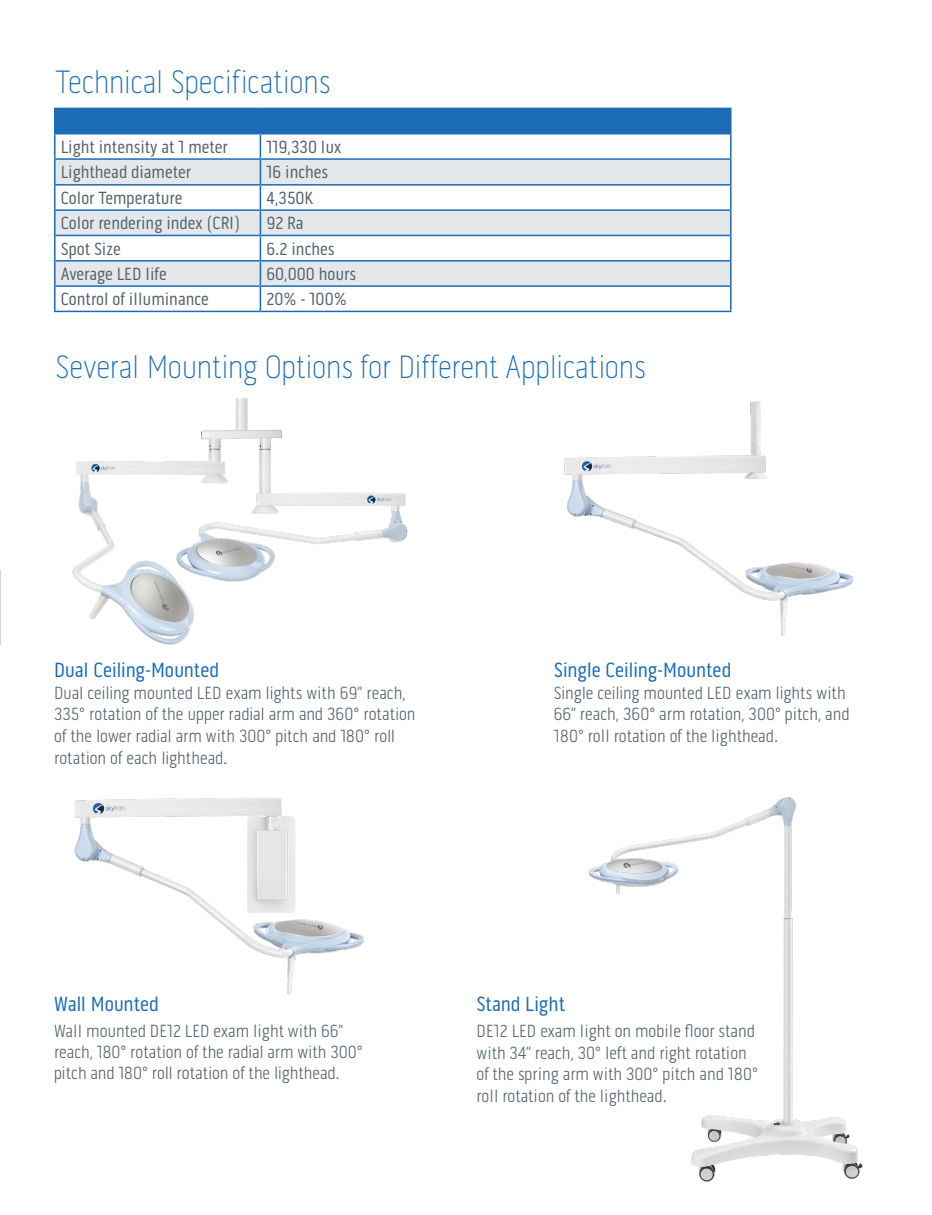
<style>
.page{position:relative;width:932px;height:1215px;background:#fff}
.page>*{position:absolute;margin:0;border:0;box-sizing:border-box;transform-origin:0 0}
.garamond_premier_pro{font:100 33px "Pill Gothic 300 mg";letter-spacing:-.01em;color:#1b6bb5}
.garamond_premier_pro-2{font:21px "Pill Gothic 300 mg";letter-spacing:-.01em;color:#1b6bb5}
.garamond_premier_pro-3{font:300 18px/21.6px "Pill Gothic 300 mg";color:#53616e}
.t1{font:18px "Pill Gothic 300 mg";color:#53616e}
</style>
<div class="page">
<hr style="left:54px;top:108px;width:206px;height:1px;background:#1b6bb5">
<hr style="left:54px;top:109px;width:2px;height:24px;background:#1b6bb5">
<hr style="left:54px;top:133px;width:206px;height:1px;background:#1b6bb5">
<hr style="left:54px;top:134px;width:2px;height:24px;background:#1b6bb5">
<hr style="left:54px;top:158px;width:206px;height:2px;background:#1b6bb5">
<hr style="left:54px;top:160px;width:2px;height:24px;background:#1b6bb5">
<hr style="left:54px;top:184px;width:206px;height:2px;background:#1b6bb5">
<hr style="left:54px;top:186px;width:2px;height:23px;background:#1b6bb5">
<hr style="left:54px;top:209px;width:206px;height:2px;background:#1b6bb5">
<hr style="left:54px;top:211px;width:2px;height:24px;background:#1b6bb5">
<hr style="left:54px;top:235px;width:206px;height:1px;background:#1b6bb5">
<hr style="left:54px;top:236px;width:2px;height:24px;background:#1b6bb5">
<hr style="left:54px;top:260px;width:206px;height:2px;background:#1b6bb5">
<hr style="left:54px;top:262px;width:2px;height:23px;background:#1b6bb5">
<hr style="left:54px;top:285px;width:206px;height:2px;background:#1b6bb5">
<hr style="left:54px;top:287px;width:2px;height:24px;background:#1b6bb5">
<svg style="left:55px;top:108px;width:676px;height:203px"></svg>
<hr style="left:54px;top:311px;width:206px;height:1px;background:#1b6bb5">
<hr style="left:260px;top:311px;width:471px;height:1px;background:#1b6bb5">
<img style="left:72px;top:398px;width:336px;height:247px">
<img style="left:564px;top:401px;width:290px;height:235px">
<img style="left:588px;top:797px;width:275px;height:385px">
<img style="left:74px;top:797px;width:290px;height:198px">
<p class="garamond_premier_pro" style="left:56px;top:63px;width:276px">Technical Specifications</p>
<p class="t1" style="left:61px;top:137px;width:168px">Light intensity at 1 meter</p>
<p class="t1" style="left:266px;top:137px;width:76px">119,330 lux</p>
<p class="t1" style="left:61px;top:162px;width:132px">Lighthead diameter</p>
<p class="t1" style="left:266px;top:162px;width:63px">16 inches</p>
<p class="t1" style="left:61px;top:188px;width:123px">Color Temperature</p>
<p class="t1" style="left:266px;top:188px;width:49px">4,350K</p>
<p class="t1" style="left:61px;top:213px;width:181px">Color rendering index (CRI)</p>
<p class="t1" style="left:266px;top:213px;width:39px">92 Ra</p>
<p class="t1" style="left:61px;top:238px;width:62px">Spot Size</p>
<p class="t1" style="left:266px;top:238px;width:70px">6.2 inches</p>
<p class="t1" style="left:61px;top:264px;width:107px">Average LED life</p>
<p class="t1" style="left:266px;top:264px;width:91px">60,000 hours</p>
<p class="t1" style="left:61px;top:289px;width:150px">Control of illuminance</p>
<p class="t1" style="left:266px;top:289px;width:82px">20% - 100%</p>
<p class="garamond_premier_pro" style="left:56px;top:348px;width:592px">Several Mounting Options for Different Applications</p>
<p class="garamond_premier_pro-2" style="left:54px;top:658px;width:167px">Dual Ceiling-Mounted</p>
<p class="garamond_premier_pro-3" style="left:54px;top:682px;width:363px">Dual ceiling mounted LED exam lights with 69” reach, 335° rotation of the upper radial arm and 360° rotation of the lower radial arm with 300° pitch and 180° roll rotation of each lighthead.</p>
<p class="garamond_premier_pro-2" style="left:553px;top:658px;width:179px">Single Ceiling-Mounted</p>
<p class="garamond_premier_pro-3" style="left:553px;top:682px;width:297px">Single ceiling mounted LED exam lights with<br>66” reach, 360° arm rotation, 300° pitch, and<br>180° roll rotation of the lighthead.</p>
<p class="garamond_premier_pro-2" style="left:54px;top:991px;width:106px">Wall Mounted</p>
<p class="garamond_premier_pro-3" style="left:54px;top:1020px;width:310px;line-height:21px">Wall mounted DE12 LED exam light with 66” reach, 180° rotation of the radial arm with 300° pitch and 180° roll rotation of the lighthead.</p>
<p class="garamond_premier_pro-2" style="left:476px;top:991px;width:90px">Stand Light</p>
<p class="garamond_premier_pro-3" style="left:476px;top:1020px;width:283px">DE12 LED exam light on mobile floor stand with 34” reach, 30° left and right rotation of the spring arm with 300° pitch and 180° roll rotation of the lighthead.</p>
</div>
